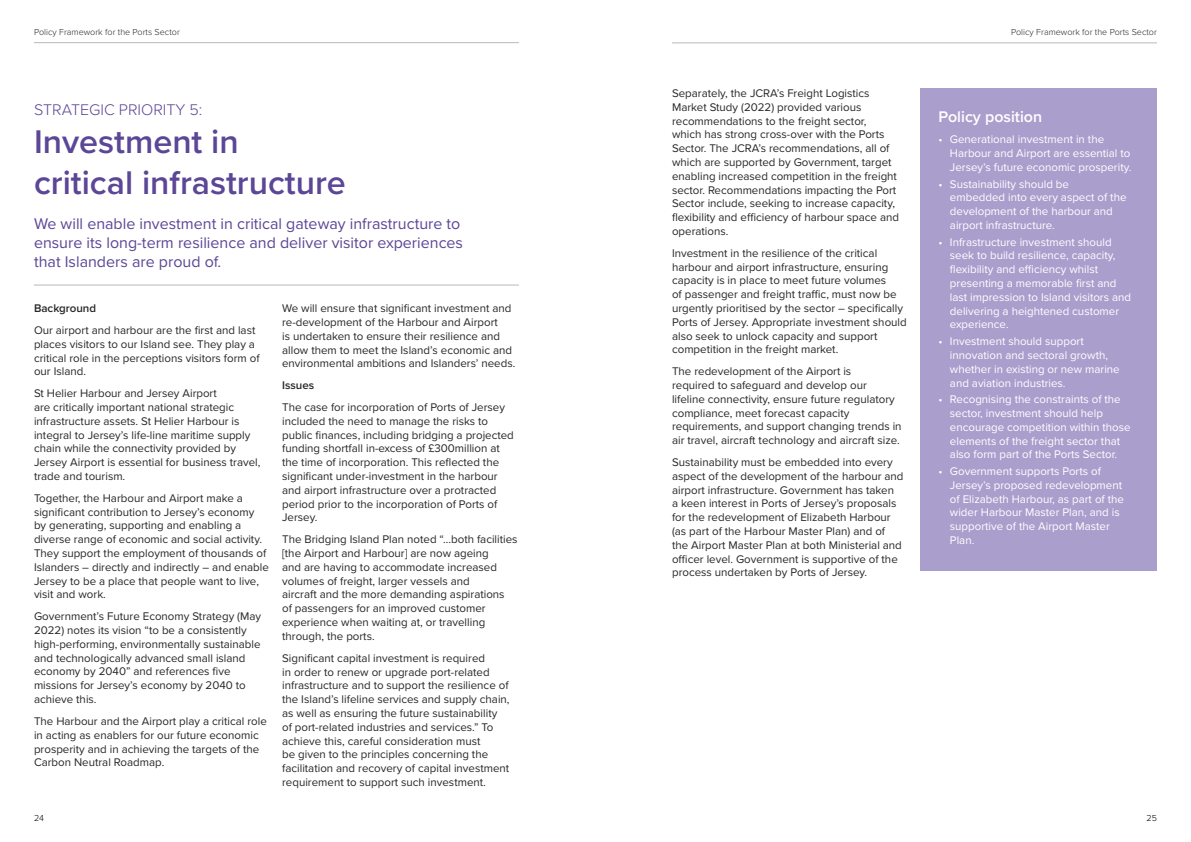
<style>
.page{position:relative;width:1191px;height:842px;background:#fff}
.page>*{position:absolute;margin:0;border:0;box-sizing:border-box;transform-origin:0 0}
.t1{font:600 34px/40.8px "Proxima Nova";color:#5c4696}
.t2{font:16px/19.2px "Proxima Nova";color:#5c4696}
.t3{font:300 16px "Proxima Nova";color:#5c4696}
.t4{font:600 16px "Proxima Nova";color:#fff}
.t5{font:11.5px/13.8px "Proxima Nova";color:#262727}
.t6{font:11.5px/13.8px "Proxima Nova";color:#fff}
.t7{font:600 11.5px "Proxima Nova";color:#262727}
.t8{font:300 9px "Proxima Nova";color:#262727}
.t9{font:300 9px "Proxima Nova";color:#000}
</style>
<div class="page">
<hr style="left:34px;top:42px;width:485px;height:1px;background:#b5b9bc">
<hr style="left:672px;top:43px;width:485px;height:1px;background:#b5b9bc">
<hr style="left:34px;top:285px;width:485px;height:1px;background:#b5b9bc">
<div style="left:920px;top:88px;width:237px;height:482px;background:#aa9ecd"></div>
<p class="t8" style="left:34px;top:26px;width:147px">Policy Framework for the Ports Sector</p>
<h2 class="t3" style="left:34px;top:97px;width:170px">STRATEGIC PRIORITY 5:</h2>
<h1 class="t1" style="left:34px;top:120px;width:313px">Investment in critical infrastructure</h1>
<h2 class="t2" style="left:34px;top:213px;width:430px">We will enable investment in critical gateway infrastructure to ensure its long-term resilience and deliver visitor experiences that Islanders are proud of.</h2>
<p class="t7" style="left:34px;top:300px;width:64px">Background</p>
<p class="t5" style="left:34px;top:323px;width:227px">Our airport and harbour are the first and last places visitors to our Island see. They play a critical role in the perceptions visitors form of our Island.</p>
<p class="t5" style="left:34px;top:386px;width:228px">St Helier Harbour and Jersey Airport<br>are critically important national strategic infrastructure assets. St Helier Harbour is integral to Jersey’s life-line maritime supply chain while the connectivity provided by Jersey Airport is essential for business travel, trade and tourism.</p>
<p class="t5" style="left:34px;top:491px;width:236px">Together, the Harbour and Airport make a significant contribution to Jersey’s economy by generating, supporting and enabling a diverse range of economic and social activity.<br>They support the employment of thousands of Islanders – directly and indirectly – and enable Jersey to be a place that people want to live, visit and work.</p>
<p class="t5" style="left:34px;top:609px;width:229px">Government’s Future Economy Strategy (May 2022) notes its vision “to be a consistently high-performing, environmentally sustainable and technologically advanced small island economy by 2040” and references five missions for Jersey’s economy by 2040 to achieve this.</p>
<p class="t5" style="left:34px;top:714px;width:234px">The Harbour and the Airport play a critical role in acting as enablers for our future economic prosperity and in achieving the targets of the Carbon Neutral Roadmap.</p>
<p class="t5" style="left:282px;top:301px;width:235px">We will ensure that significant investment and re-development of the Harbour and Airport<br>is undertaken to ensure their resilience and allow them to meet the Island’s economic and environmental ambitions and Islanders’ needs.</p>
<p class="t7" style="left:282px;top:377px;width:34px">Issues</p>
<p class="t5" style="left:282px;top:400px;width:233px">The case for incorporation of Ports of Jersey included the need to manage the risks to public finances, including bridging a projected funding shortfall in-excess of £300million at the time of incorporation. This reflected the significant under-investment in the harbour and airport infrastructure over a protracted period prior to the incorporation of Ports of Jersey.</p>
<p class="t5" style="left:282px;top:532px;width:237px">The Bridging Island Plan noted “…both facilities [the Airport and Harbour] are now ageing<br>and are having to accommodate increased volumes of freight, larger vessels and<br>aircraft and the more demanding aspirations<br>of passengers for an improved customer experience when waiting at, or travelling through, the ports.</p>
<p class="t5" style="left:282px;top:650px;width:229px">Significant capital investment is required<br>in order to renew or upgrade port-related infrastructure and to support the resilience of the Island’s lifeline services and supply chain, as well as ensuring the future sustainability of port-related industries and services.” To achieve this, careful consideration must<br>be given to the principles concerning the facilitation and recovery of capital investment requirement to support such investment.</p>
<p class="t5" style="left:672px;top:86px;width:228px">Separately, the JCRA’s Freight Logistics Market Study (2022) provided various recommendations to the freight sector,<br>which has strong cross-over with the Ports Sector. The JCRA’s recommendations, all of which are supported by Government, target enabling increased competition in the freight sector. Recommendations impacting the Port Sector include, seeking to increase capacity, flexibility and efficiency of harbour space and operations.</p>
<p class="t5" style="left:672px;top:246px;width:236px">Investment in the resilience of the critical harbour and airport infrastructure, ensuring capacity is in place to meet future volumes<br>of passenger and freight traffic, must now be urgently prioritised by the sector – specifically Ports of Jersey. Appropriate investment should also seek to unlock capacity and support competition in the freight market.</p>
<p class="t5" style="left:672px;top:364px;width:231px">The redevelopment of the Airport is<br>required to safeguard and develop our lifeline connectivity, ensure future regulatory compliance, meet forecast capacity requirements, and support changing trends in air travel, aircraft technology and aircraft size.</p>
<p class="t5" style="left:672px;top:455px;width:233px">Sustainability must be embedded into every aspect of the development of the harbour and airport infrastructure. Government has taken<br>a keen interest in Ports of Jersey’s proposals for the redevelopment of Elizabeth Harbour (as part of the Harbour Master Plan) and of the Airport Master Plan at both Ministerial and officer level. Government is supportive of the process undertaken by Ports of Jersey.</p>
<p class="t8" style="left:1011px;top:26px;width:147px">Policy Framework for the Ports Sector</p>
<h2 class="t4" style="left:938px;top:104px;width:105px">Policy position</h2>
<p class="t6" style="left:950px;top:132px;width:183px;text-indent:-11px">• Generational investment in the<br>Harbour and Airport are essential to<br>Jersey’s future economic prosperity.</p>
<p class="t6" style="left:950px;top:176px;width:178px;text-indent:-11px">• Sustainability should be embedded into every aspect of the development of the harbour and airport infrastructure.</p>
<p class="t6" style="left:950px;top:234px;width:183px;text-indent:-11px">• Infrastructure investment should seek to build resilience, capacity, flexibility and efficiency whilst presenting a memorable first and last impression to Island visitors and delivering a heightened customer experience.</p>
<p class="t6" style="left:950px;top:334px;width:171px;text-indent:-11px">• Investment should support innovation and sectoral growth, whether in existing or new marine and aviation industries.</p>
<p class="t6" style="left:950px;top:392px;width:182px;text-indent:-11px">• Recognising the constraints of the sector, investment should help encourage competition within those elements of the freight sector that also form part of the Ports Sector.</p>
<p class="t6" style="left:950px;top:464px;width:175px;text-indent:-11px">• Government supports Ports of<br>Jersey’s proposed redevelopment of Elizabeth Harbour, as part of the wider Harbour Master Plan, and is supportive of the Airport Master<br>Plan.</p>
<p class="t9" style="left:34px;top:811px;width:12px">24</p>
<p class="t9" style="left:1146px;top:811px;width:12px">25</p>
</div>
